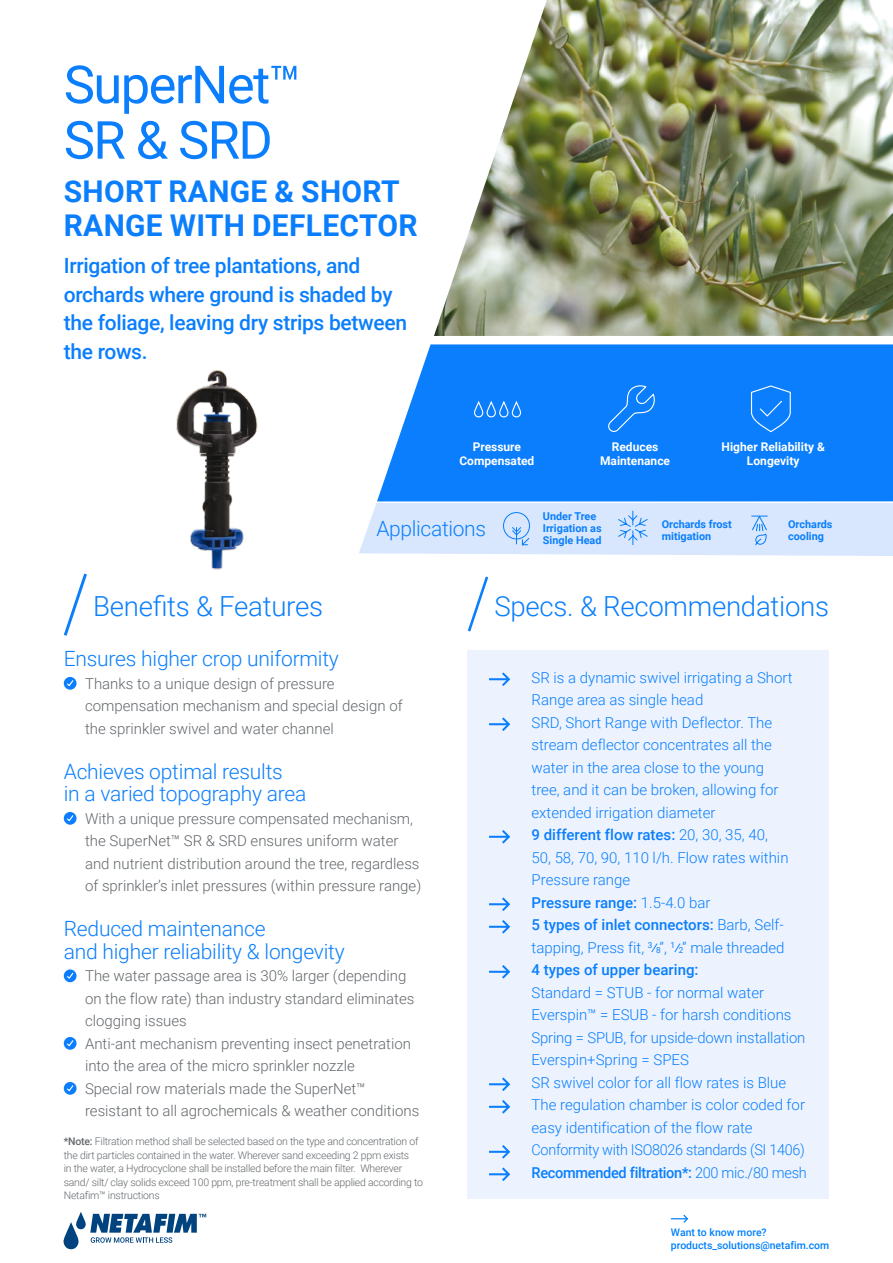
<style>
.page{position:relative;width:893px;height:1263px;background:#fff}
.page>*{position:absolute;margin:0;border:0;box-sizing:border-box;transform-origin:0 0}
.Product_name{font:52.5px/55.5px "Roboto";letter-spacing:-.03em;color:#0a7efc}
.Product_Overview{font:700 30px/34.5px "Roboto";letter-spacing:.01em;color:#0a7efc}
.headline_main_featur{font:300 27.6px "Roboto";letter-spacing:-.01em;color:#0a7efc}
.sub-headline_main_fe{font:300 21px/22.5px "Roboto";letter-spacing:-.01em;color:#0a7efc}
.product_description{font:500 21px/28.5px "Roboto";letter-spacing:-.015em;color:#0a7efc}
.regular_indented{font:300 15px/22.5px "Roboto";color:#0a7efc}
.regular{font:300 15px/22.5px "Roboto";color:#63686c}
.regular_indented-2{font:300 15px "Roboto";letter-spacing:-.02em;color:#0a7efc;scale:.96 1}
.regular_indented-3{font:500 15px "Roboto";letter-spacing:-.02em;color:#0a7efc}
.regular_indented-4{font:500 15px "Roboto";color:#0a7efc}
.features_bullets{font:700 12px/13.5px "Roboto";color:#fff;text-align:center}
.features_bullets-2{font:700 10.8px/12.1px "Roboto";color:#0a7efc}
.comments{font:300 10.5px/13.5px "Roboto";letter-spacing:-.02em;color:#63686c}
.t1{font:500 10.5px/13.5px "Roboto";color:#0080fc}
.s1{font-weight:500}
.s2{font-weight:300}
.s3{font-weight:400}
.s4{font-weight:400;font-size:8.25px}
</style>
<div class="page">
<div style="left:377px;top:344px;width:516px;height:157px;background:#0a7efc"></div>
<svg style="left:63px;top:573px;width:24px;height:63px"></svg>
<svg style="left:467px;top:576px;width:22px;height:56px"></svg>
<svg style="left:359px;top:503px;width:534px;height:53px"></svg>
<svg style="left:750px;top:385px;width:41px;height:48px"></svg>
<svg style="left:473px;top:401px;width:49px;height:17px"></svg>
<svg style="left:607px;top:385px;width:48px;height:49px"></svg>
<img style="left:176px;top:370px;width:82px;height:200px">
<img style="left:434px;top:0;width:459px;height:336px">
<svg style="left:64px;top:677px;width:13px;height:13px"></svg>
<svg style="left:66px;top:679px;width:9px;height:8px"></svg>
<svg style="left:64px;top:812px;width:13px;height:13px"></svg>
<svg style="left:66px;top:814px;width:9px;height:8px"></svg>
<svg style="left:64px;top:969px;width:13px;height:13px"></svg>
<svg style="left:66px;top:971px;width:9px;height:9px"></svg>
<svg style="left:64px;top:1037px;width:13px;height:13px"></svg>
<svg style="left:66px;top:1039px;width:9px;height:8px"></svg>
<svg style="left:64px;top:1082px;width:13px;height:13px"></svg>
<svg style="left:66px;top:1084px;width:9px;height:8px"></svg>
<div style="left:468px;top:650px;width:361px;height:549px;background:#ecf3ff"></div>
<svg style="left:489px;top:672px;width:21px;height:14px"></svg>
<svg style="left:489px;top:717px;width:21px;height:14px"></svg>
<svg style="left:489px;top:830px;width:21px;height:13px"></svg>
<svg style="left:489px;top:897px;width:21px;height:14px"></svg>
<svg style="left:489px;top:920px;width:21px;height:13px"></svg>
<svg style="left:489px;top:965px;width:21px;height:13px"></svg>
<svg style="left:489px;top:1077px;width:21px;height:14px"></svg>
<svg style="left:489px;top:1100px;width:21px;height:13px"></svg>
<svg style="left:489px;top:1145px;width:21px;height:13px"></svg>
<svg style="left:489px;top:1167px;width:21px;height:14px"></svg>
<svg style="left:671px;top:1215px;width:17px;height:8px"></svg>
<svg style="left:63px;top:1212px;width:143px;height:37px"></svg>
<p class="Product_name" style="left:64px;top:55px;width:239px">SuperNet™<br>SR &amp; SRD</p>
<p class="Product_Overview" style="left:64px;top:173px;width:355px">SHORT RANGE &amp; SHORT<br>RANGE WITH DEFLECTOR</p>
<p class="product_description" style="left:64px;top:251px;width:345px">Irrigation of tree plantations, and orchards where ground is shaded by the foliage, leaving dry strips between the rows.</p>
<p class="features_bullets" style="left:459px;top:440px;width:76px">Pressure<br>Compensated</p>
<p class="features_bullets" style="left:600px;top:440px;width:72px">Reduces<br>Maintenance</p>
<p class="features_bullets" style="left:722px;top:440px;width:105px">Higher Reliability &amp;<br>Longevity</p>
<p class="headline_main_featur" style="left:93px;top:586px;width:231px">Benefits &amp; Features</p>
<p class="features_bullets-2" style="left:543px;top:510px;width:60px">Under Tree<br>Irrigation as<br>Single Head</p>
<p class="sub-headline_main_fe" style="left:376px;top:517px;width:111px">Applications</p>
<p class="features_bullets-2" style="left:662px;top:518px;width:72px">Orchards frost mitigation</p>
<p class="features_bullets-2" style="left:788px;top:518px;width:46px">Orchards cooling</p>
<p class="headline_main_featur" style="left:494px;top:586px;width:336px">Specs. &amp; Recommendations</p>
<p class="sub-headline_main_fe" style="left:64px;top:647px;width:277px">Ensures higher crop uniformity</p>
<p class="regular" style="left:85px;top:671px;width:319px">Thanks to a unique design of pressure compensation mechanism and special design of the sprinkler swivel and water channel</p>
<p class="sub-headline_main_fe" style="left:64px;top:759px;width:244px">Achieves optimal results<br>in a varied topography area</p>
<p class="regular" style="left:85px;top:806px;width:338px">With a unique pressure compensated mechanism, the SuperNet™ SR &amp; SRD ensures uniform water and nutrient distribution around the tree, regardless of sprinkler’s inlet pressures (within pressure range)</p>
<p class="sub-headline_main_fe" style="left:64px;top:917px;width:282px">Reduced maintenance<br>and higher reliability &amp; longevity</p>
<p class="regular" style="left:85px;top:964px;width:331px">The water passage area is 30% larger (depending on the flow rate) than industry standard eliminates clogging issues</p>
<p class="regular" style="left:85px;top:1031px;width:327px">Anti-ant mechanism preventing insect penetration into the area of the micro sprinkler nozzle</p>
<p class="regular" style="left:85px;top:1076px;width:336px">Special row materials made the SuperNet™ resistant to all agrochemicals &amp; weather conditions</p>
<p class="comments" style="left:64px;top:1134px;width:361px"><span class="s1">*Note:</span> Filtration method shall be selected based on the type and concentration of the dirt particles contained in the water. Wherever sand exceeding 2 ppm exists<br>in the water, a Hydrocyclone shall be installed before the main filter. Wherever sand/ silt/ clay solids exceed 100 ppm, pre-treatment shall be applied according to Netafim™ instructions</p>
<p class="regular_indented" style="left:531px;top:666px;width:263px">SR is a dynamic swivel irrigating a Short<br>Range area as single head</p>
<p class="regular_indented" style="left:531px;top:711px;width:248px">SRD, Short Range with Deflector. The stream deflector concentrates all the water in the area close to the young tree, and it can be broken, allowing for extended irrigation diameter</p>
<p class="regular_indented" style="left:531px;top:823px;width:259px"><span class="s1">9 different flow rates:</span> 20, 30, 35, 40,<br>50, 58, 70, 90, 110 l/h. Flow rates within<br>Pressure range</p>
<p class="regular_indented-4" style="left:531px;top:892px;width:181px">Pressure range: <span class="s2">1.5-4.0 bar</span></p>
<p class="regular_indented" style="left:531px;top:913px;width:255px"><span class="s1">5 types of inlet connectors:</span> Barb, Self&shy;tapping, Press fit, <sup>3</sup><span class="s3">⁄</span><span class="s4">8</span>”, <sup>1</sup><span class="s3">⁄</span><span class="s4">2</span>” male threaded</p>
<p class="regular_indented" style="left:531px;top:958px;width:275px"><span class="s1">4 types of upper bearing:<br></span>Standard = STUB - for normal water Everspin™ = ESUB - for harsh conditions Spring = SPUB, for upside-down installation Everspin+Spring = SPES</p>
<p class="regular_indented" style="left:531px;top:1071px;width:256px">SR swivel color for all flow rates is Blue</p>
<p class="regular_indented" style="left:531px;top:1093px;width:275px">The regulation chamber is color coded for easy identification of the flow rate</p>
<p class="regular_indented-2" style="left:531px;top:1139px;width:286px">Conformity with ISO8026 standards (SI 1406)</p>
<p class="regular_indented-3" style="left:531px;top:1162px;width:277px">Recommended filtration*: <span class="s2">200 mic./80 mesh</span></p>
<p class="t1" style="left:671px;top:1225px;width:160px">Want to know more? products_solutions@netafim.com</p>
</div>
